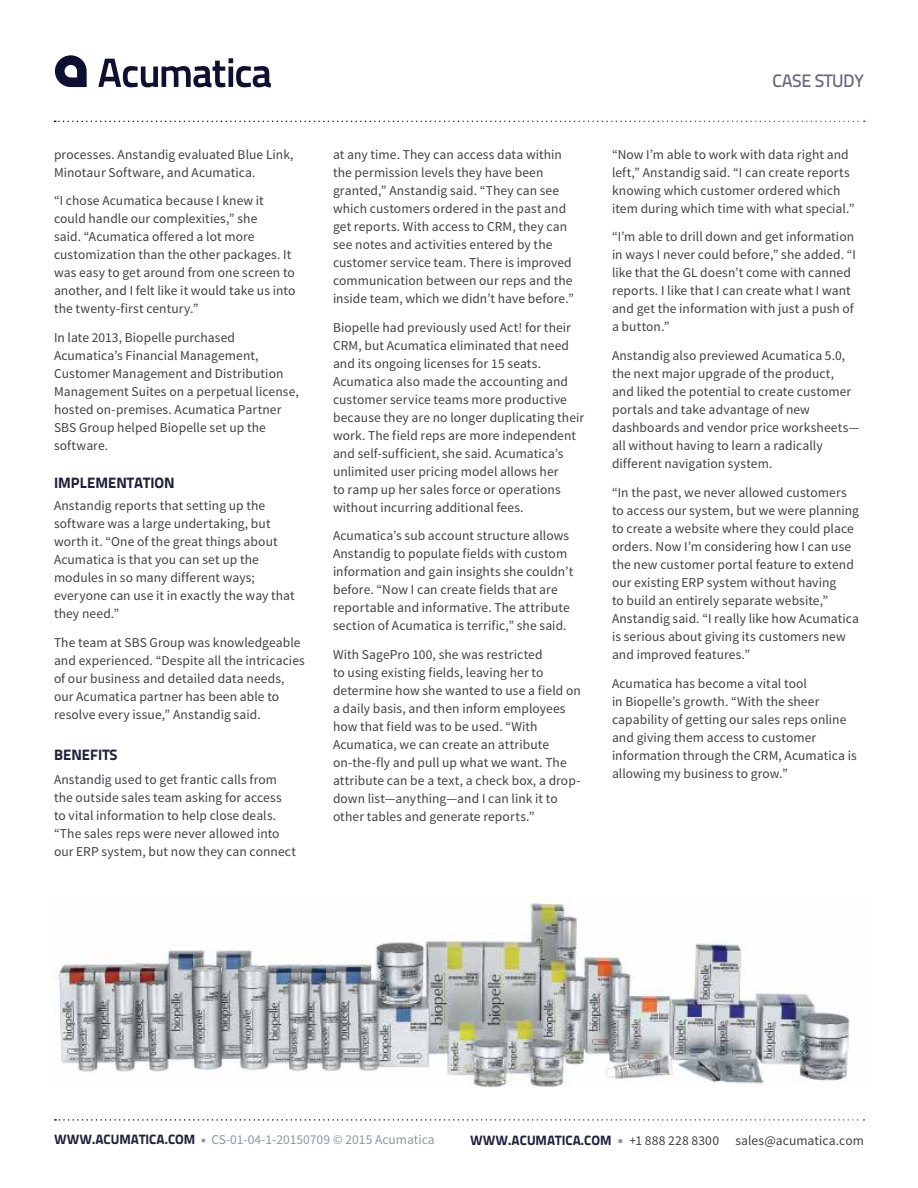
<style>
.page{position:relative;width:918px;height:1188px;background:#fff}
.page>*{position:absolute;margin:0;border:0;box-sizing:border-box;transform-origin:0 0}
.t1{font:18px "Titillium Text 25 L 600 wt";letter-spacing:-.025em;color:#6a667b}
.t2{font:15px "Titillium Text 25 L 999 wt";color:#21223d}
.t3{font:13.5px/18px "Source Sans Pro";letter-spacing:.005em;color:#414042}
.t4{font:13.5px "Source Sans Pro";color:#939598}
.s1{font-family:"Titillium Text 25 L 999 wt";color:#21223d}
.s2{font-weight:900}
.s3{font-weight:900;font-size:15px;color:#939598}
</style>
<div class="page">
<svg style="left:54px;top:121px;width:811px;height:1px"></svg>
<svg style="left:55px;top:1119px;width:809px;height:2px"></svg>
<svg style="left:55px;top:55px;width:32px;height:32px"></svg>
<svg style="left:98px;top:58px;width:173px;height:29px"></svg>
<img style="left:52px;top:897px;width:798px;height:190px">
<p class="t3" style="left:54px;top:145px;width:241px">processes. Anstandig evaluated Blue Link,<br>Minotaur Software, and Acumatica.</p>
<p class="t3" style="left:54px;top:192px;width:243px">“I chose Acumatica because I knew it could handle our complexities,” she<br>said. “Acumatica offered a lot more customization than the other packages. It was easy to get around from one screen to another, and I felt like it would take us into the twenty-first century.”</p>
<p class="t3" style="left:54px;top:329px;width:246px">In late 2013, Biopelle purchased Acumatica’s Financial Management, Customer Management and Distribution Management Suites on a perpetual license, hosted on-premises. Acumatica Partner SBS Group helped Biopelle set up the software.</p>
<p class="t2" style="left:54px;top:470px;width:122px">IMPLEMENTATION</p>
<p class="t3" style="left:54px;top:497px;width:242px">Anstandig reports that setting up the software was a large undertaking, but worth it. “One of the great things about Acumatica is that you can set up the modules in so many different ways; everyone can use it in exactly the way that they need.”</p>
<p class="t3" style="left:54px;top:633px;width:252px">The team at SBS Group was knowledgeable and experienced. “Despite all the intricacies of our business and detailed data needs, our Acumatica partner has been able to resolve every issue,” Anstandig said.</p>
<p class="t2" style="left:54px;top:743px;width:65px">BENEFITS</p>
<p class="t3" style="left:54px;top:770px;width:244px">Anstandig used to get frantic calls from the outside sales team asking for access to vital information to help close deals. “The sales reps were never allowed into our ERP system, but now they can connect</p>
<p class="t3" style="left:333px;top:146px;width:242px">at any time. They can access data within the permission levels they have been granted,” Anstandig said. “They can see which customers ordered in the past and get reports. With access to CRM, they can see notes and activities entered by the customer service team. There is improved communication between our reps and the inside team, which we didn’t have before.”</p>
<p class="t3" style="left:333px;top:318px;width:253px">Biopelle had previously used Act! for their CRM, but Acumatica eliminated that need and its ongoing licenses for 15 seats.<br>Acumatica also made the accounting and customer service teams more productive because they are no longer duplicating their work. The field reps are more independent and self-sufficient, she said. Acumatica’s unlimited user pricing model allows her<br>to ramp up her sales force or operations without incurring additional fees.</p>
<p class="t3" style="left:333px;top:527px;width:242px">Acumatica’s sub account structure allows Anstandig to populate fields with custom information and gain insights she couldn’t before. “Now I can create fields that are reportable and informative. The attribute section of Acumatica is terrific,” she said.</p>
<p class="t3" style="left:333px;top:646px;width:249px">With SagePro 100, she was restricted<br>to using existing fields, leaving her to determine how she wanted to use a field on a daily basis, and then inform employees how that field was to be used. “With Acumatica, we can create an attribute on-the-fly and pull up what we want. The attribute can be a text, a check box, a drop&shy;down list—anything—and I can link it to other tables and generate reports.”</p>
<h1 class="t1" style="left:773px;top:67px;width:93px">CASE STUDY</h1>
<p class="t3" style="left:612px;top:145px;width:244px">“Now I’m able to work with data right and left,” Anstandig said. “I can create reports knowing which customer ordered which item during which time with what special.”</p>
<p class="t3" style="left:612px;top:228px;width:246px">“I’m able to drill down and get information in ways I never could before,” she added. “I like that the GL doesn’t come with canned reports. I like that I can create what I want and get the information with just a push of a button.”</p>
<p class="t3" style="left:612px;top:347px;width:249px">Anstandig also previewed Acumatica 5.0, the next major upgrade of the product, and liked the potential to create customer portals and take advantage of new dashboards and vendor price worksheets— all without having to learn a radically different navigation system.</p>
<p class="t3" style="left:612px;top:484px;width:249px">“In the past, we never allowed customers to access our system, but we were planning to create a website where they could place orders. Now I’m considering how I can use the new customer portal feature to extend our existing ERP system without having<br>to build an entirely separate website,” Anstandig said. “I really like how Acumatica is serious about giving its customers new and improved features.”</p>
<p class="t3" style="left:612px;top:674px;width:246px">Acumatica has become a vital tool<br>in Biopelle’s growth. “With the sheer capability of getting our sales reps online and giving them access to customer information through the CRM, Acumatica is allowing my business to grow.”</p>
<p class="t4" style="left:54px;top:1131px;width:382px"><span class="s1">WWW.ACUMATICA.COM</span> <span class="s2">•</span> CS-01-04-1-20150709 © 2015 Acumatica</p>
<p class="t3" style="left:470px;top:1132px;width:395px"><span class="s1">WWW.ACUMATICA.COM</span> <span class="s3">•</span> +1 888 228 8300 sales@acumatica.com</p>
</div>
